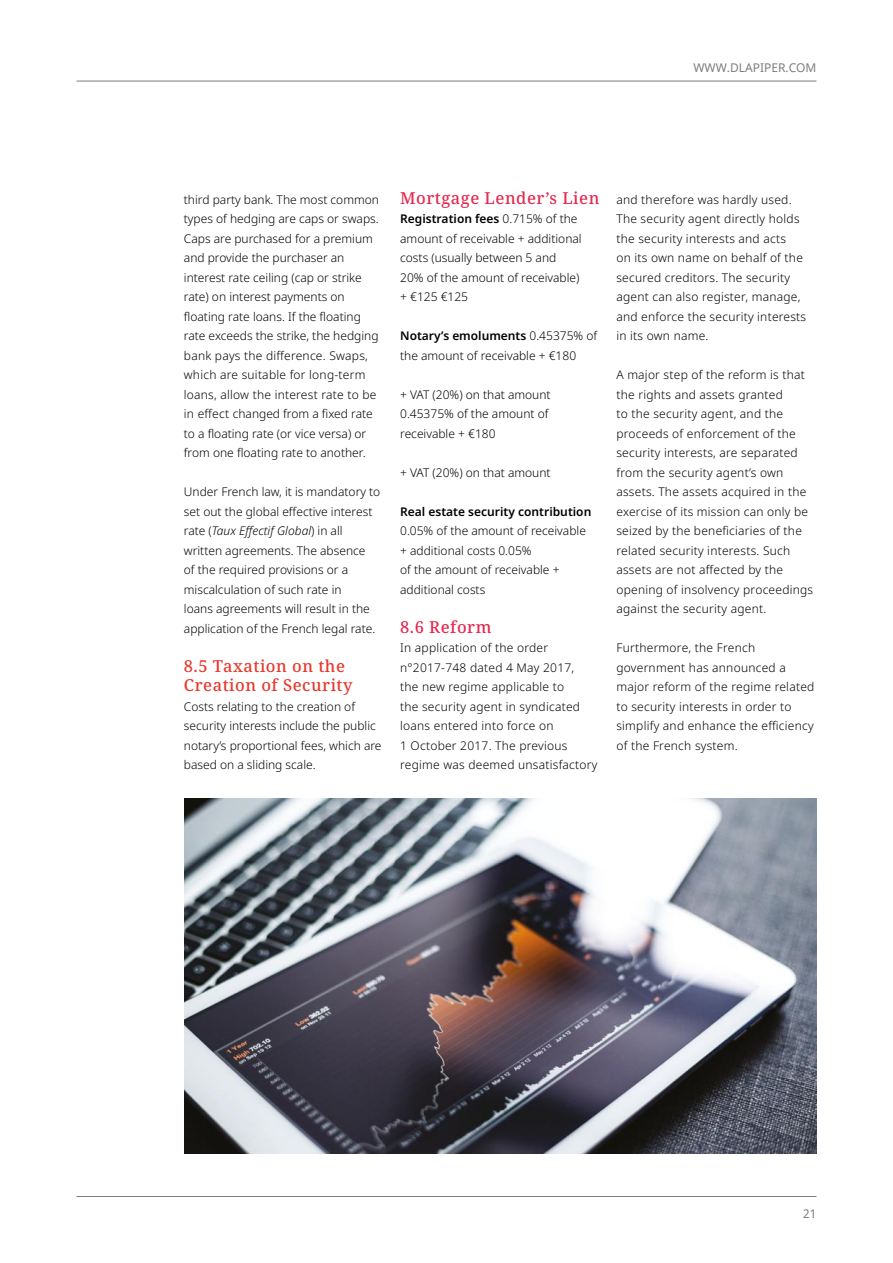
<style>
.page{position:relative;width:893px;height:1263px;background:#fff}
.page>*{position:absolute;margin:0;border:0;box-sizing:border-box;transform-origin:0 0}
.t1{font:500 16.5px/19.5px "Noto Serif";letter-spacing:.03em;color:#e7382c}
.t2{font:500 16.5px "Noto Serif";letter-spacing:.03em;color:#e6294f}
.t3{font:300 12px/19.5px "Noto Sans";color:#000}
.t4{font:300 12px/19.5px "Noto Sans";letter-spacing:.02em;color:#000}
.t5{font:600 12px "Noto Sans";color:#000}
.t6{font:12px "Noto Sans";color:#7e7d7d}
.s1{font-style:italic}
.s2{font-weight:600}
</style>
<div class="page">
<hr style="left:77px;top:1196px;width:739px;height:1px;background:#7e7d7d">
<hr style="left:77px;top:81px;width:739px;height:1px;background:#7e7d7d">
<img style="left:185px;top:799px;width:631px;height:354px">
<p class="t6" style="left:693px;top:60px;width:125px">WWW.DLAPIPER.COM</p>
<p class="t3" style="left:184px;top:190px;width:197px">third party bank. The most common types of hedging are caps or swaps.<br>Caps are purchased for a premium and provide the purchaser an interest rate ceiling (cap or strike rate) on interest payments on floating rate loans. If the floating rate exceeds the strike, the hedging bank pays the difference. Swaps, which are suitable for long-term loans, allow the interest rate to be in effect changed from a fixed rate to a floating rate (or vice versa) or from one floating rate to another.</p>
<p class="t3" style="left:184px;top:482px;width:198px">Under French law, it is mandatory to set out the global effective interest rate (<span class="s1">Taux Effectif Global</span>) in all written agreements. The absence<br>of the required provisions or a miscalculation of such rate in<br>loans agreements will result in the application of the French legal rate.</p>
<h1 class="t1" style="left:184px;top:657px;width:170px">8.5 Taxation on the<br>Creation of Security</h1>
<p class="t3" style="left:184px;top:697px;width:199px">Costs relating to the creation of security interests include the public notary’s proportional fees, which are based on a sliding scale.</p>
<h1 class="t2" style="left:400px;top:186px;width:201px">Mortgage Lender’s Lien</h1>
<p class="t3" style="left:400px;top:209px;width:183px"><span class="s2">Registration fees</span> 0.715% of the amount of receivable + additional costs (usually between 5 and<br>20% of the amount of receivable) + €125 €125</p>
<p class="t3" style="left:400px;top:326px;width:199px"><span class="s2">Notary’s emoluments</span> 0.45375% of the amount of receivable + €180</p>
<p class="t3" style="left:400px;top:385px;width:152px">+ VAT (20%) on that amount<br>0.45375% of the amount of receivable + €180</p>
<p class="t3" style="left:400px;top:463px;width:152px">+ VAT (20%) on that amount</p>
<p class="t5" style="left:400px;top:503px;width:193px">Real estate security contribution</p>
<p class="t3" style="left:400px;top:521px;width:187px">0.05% of the amount of receivable + additional costs 0.05%<br>of the amount of receivable + additional costs</p>
<h1 class="t2" style="left:400px;top:615px;width:93px">8.6 Reform</h1>
<p class="t4" style="left:400px;top:638px;width:199px">In application of the order n°2017-748 dated 4 May 2017,<br>the new regime applicable to<br>the security agent in syndicated loans entered into force on<br>1 October 2017. The previous regime was deemed unsatisfactory</p>
<p class="t4" style="left:616px;top:190px;width:191px">and therefore was hardly used.<br>The security agent directly holds the security interests and acts<br>on its own name on behalf of the secured creditors. The security agent can also register, manage, and enforce the security interests in its own name.</p>
<p class="t4" style="left:616px;top:365px;width:198px">A major step of the reform is that the rights and assets granted<br>to the security agent, and the proceeds of enforcement of the security interests, are separated from the security agent’s own assets. The assets acquired in the exercise of its mission can only be seized by the beneficiaries of the related security interests. Such assets are not affected by the opening of insolvency proceedings against the security agent.</p>
<p class="t4" style="left:616px;top:638px;width:199px">Furthermore, the French government has announced a major reform of the regime related to security interests in order to simplify and enhance the efficiency of the French system.</p>
<p class="t6" style="left:803px;top:1205px;width:15px">21</p>
</div>
